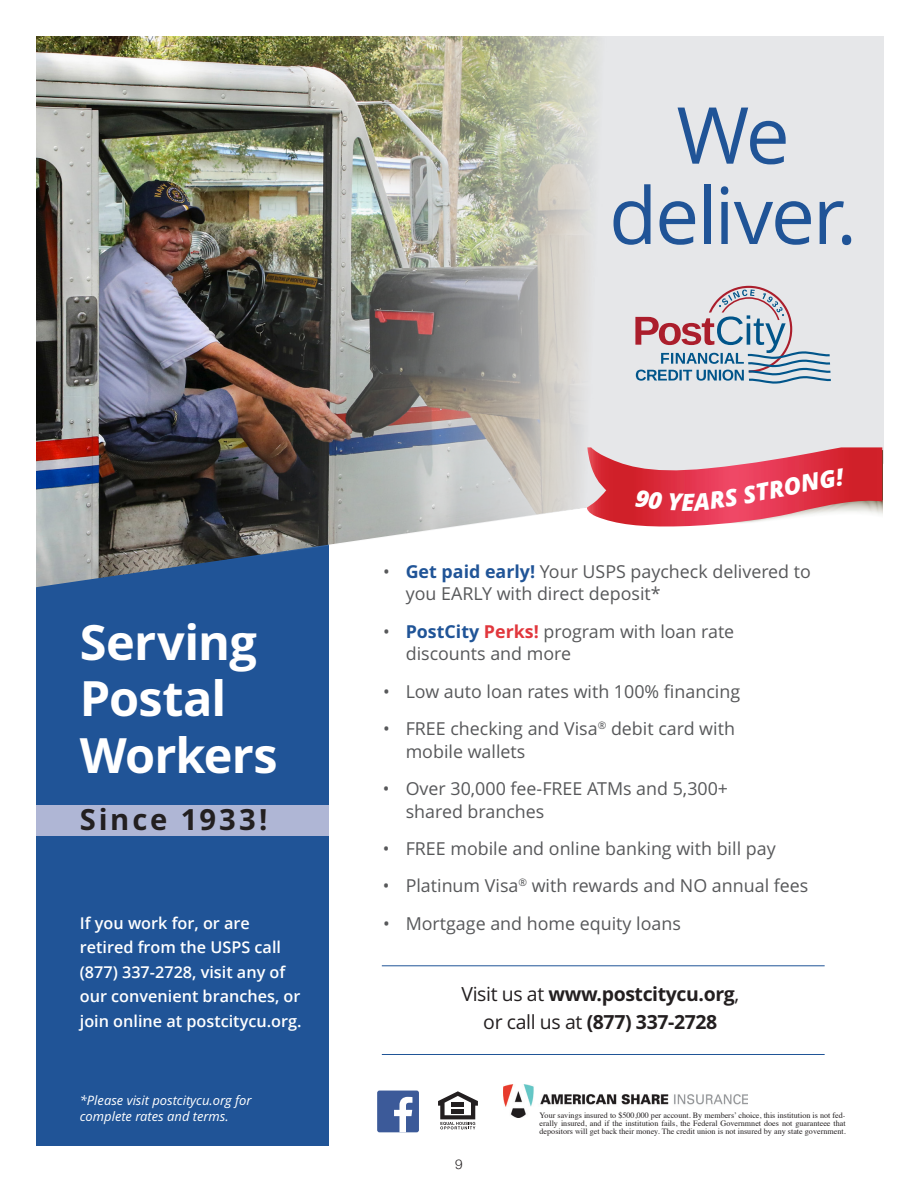
<style>
.page{position:relative;width:918px;height:1188px;background:#fff}
.page>*{position:absolute;margin:0;border:0;box-sizing:border-box;transform-origin:0 0}
.t1{font:78.6px/80.4px "Open Sans";letter-spacing:-.03em;color:#205497;text-align:center}
.t2{font:700 48.75px/56.8px "Open Sans";letter-spacing:-.015em;color:#fff}
.t3{font:700 29.25px "Open Sans";letter-spacing:.095em;color:#231f20}
.t4{font:italic 800 23.7px "Open Sans";color:#fff}
.t5{font:700 19.5px/27.6px "Open Sans";letter-spacing:-.02em;color:#231f20;text-align:center}
.t6{font:17.85px/22.6px "Open Sans";color:#57585a}
.t7{font:600 16.2px/24.3px "Open Sans";color:#fff}
.t8{font:300 13.5px "Helvetica Neue";color:#231f20}
.t9{font:italic 13.05px/16.2px "Open Sans";color:#fff}
.t10{font:8.1px/8.1px "Times";color:#231f20;text-align:justify}
.s1{font-weight:700;color:#205497}
.s2{font-weight:700;color:#e1373d}
.s3{font-weight:400}
</style>
<div class="page">
<div style="left:36px;top:543px;width:292px;height:602px;background:#205497"></div>
<img style="left:36px;top:36px;width:293px;height:551px">
<div style="left:437px;top:1090px;width:42px;height:42px;background:linear-gradient(to right,#fff,#fff)"></div>
<svg style="left:438px;top:1091px;width:40px;height:38px"></svg>
<hr style="left:452px;top:1103px;width:12px;height:4px;background:#231f20">
<hr style="left:452px;top:1109px;width:12px;height:4px;background:#231f20">
<img style="left:503px;top:1085px;width:244px;height:33px">
<div style="left:36px;top:805px;width:293px;height:30px;background:#afb6d5"></div>
<img style="left:174px;top:36px;width:709px;height:533px">
<svg style="left:635px;top:286px;width:196px;height:98px;background:#c3c4cd"></svg>
<div style="left:377px;top:1091px;width:42px;height:41px;background:#3c5a99;border-radius:2px"></div>
<svg style="left:394px;top:1097px;width:18px;height:35px"></svg>
<hr style="left:382px;top:966px;width:443px;height:1px;background:#205497">
<hr style="left:382px;top:1054px;width:443px;height:1px;background:#205497">
<svg style="left:587px;top:447px;width:295px;height:81px;background:#e26c79"></svg>
<h1 class="t1" style="left:609px;top:93px;width:249px">We deliver.</h1>
<h2 class="t2" style="left:80px;top:612px;width:199px">Serving<br>Postal<br>Workers</h2>
<h3 class="t3" style="left:80px;top:799px;width:189px">Since 1933!</h3>
<h3 class="t4" style="left:752px;top:475px;width:66px;rotate:-11deg">TRON</h3>
<p class="t6" style="left:406px;top:559px;width:407px;text-indent:-23px">• <span class="s1">Get paid early!</span> Your USPS paycheck delivered to you EARLY with direct deposit*</p>
<p class="t6" style="left:406px;top:619px;width:330px;text-indent:-23px">• <span class="s1">PostCity</span> <span class="s2">Perks!</span> program with loan rate discounts and more</p>
<p class="t6" style="left:383px;top:679px;width:359px">• Low auto loan rates with 100% financing</p>
<p class="t6" style="left:406px;top:717px;width:331px;text-indent:-23px">• FREE checking and Visa<sup>®</sup> debit card with mobile wallets</p>
<p class="t6" style="left:406px;top:777px;width:324px;text-indent:-23px">• Over 30,000 fee-FREE ATMs and 5,300+ shared branches</p>
<p class="t6" style="left:383px;top:837px;width:394px">• FREE mobile and online banking with bill pay</p>
<p class="t6" style="left:383px;top:874px;width:427px">• Platinum Visa<sup>®</sup> with rewards and NO annual fees</p>
<p class="t7" style="left:80px;top:911px;width:172px">If you work for, or are</p>
<p class="t6" style="left:383px;top:911px;width:299px">• Mortgage and home equity loans</p>
<p class="t7" style="left:80px;top:935px;width:223px">retired from the USPS call (877) 337-2728, visit any of our convenient branches, or join online at postcitycu.org.</p>
<p class="t5" style="left:461px;top:980px;width:279px"><span class="s3">Visit us at</span> www.postcitycu.org<span class="s3">, or call us at</span> (877) 337-2728</p>
<p class="t9" style="left:80px;top:1091px;width:173px">*Please visit postcitycu.org for complete rates and terms.</p>
<p class="t8" style="left:455px;top:1153px;width:9px">9</p>
<p class="t10" style="left:540px;top:1110px;width:308px">Your savings insured to $500,000 per account. By members’ choice, this institution is not fed&shy;erally insured, and if the institution fails, the Federal Governmnet does not guaranteee that depositors will get back their money. The credit union is not insured by any state government.</p>
</div>
